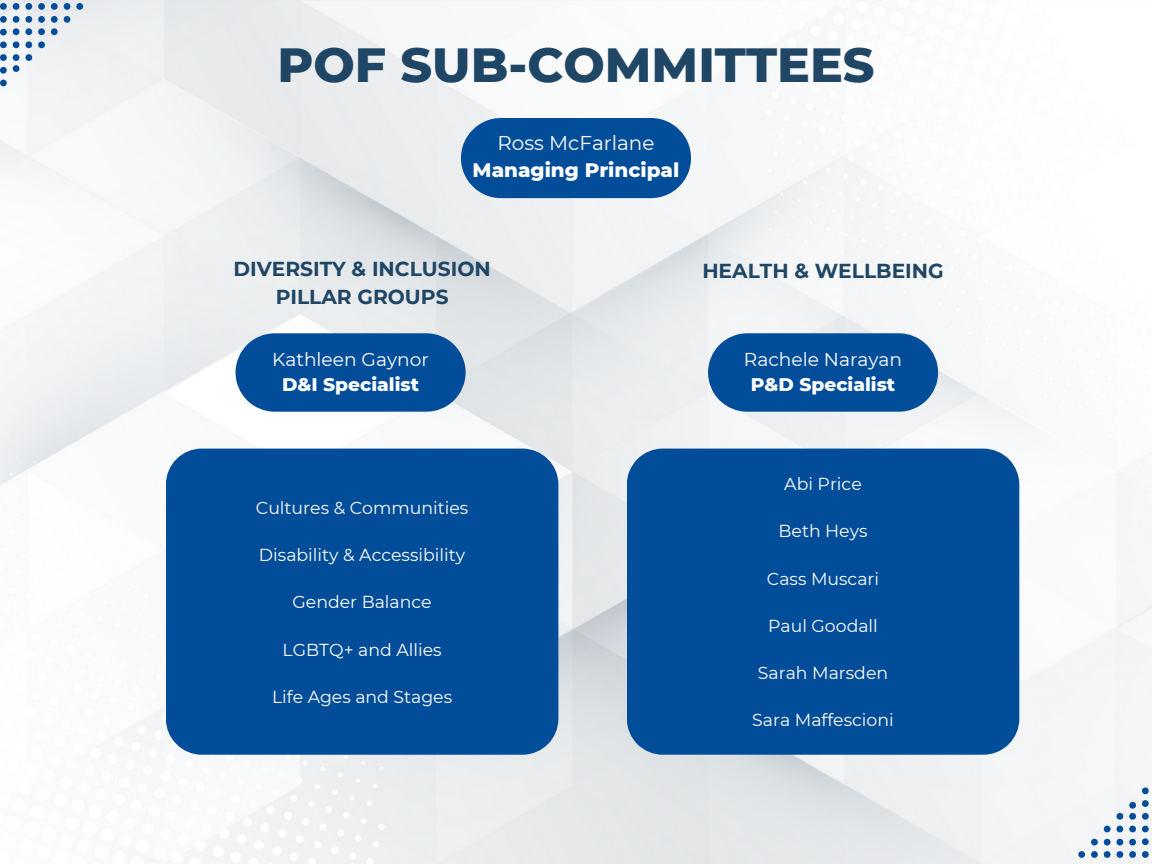
<style>
.page{position:relative;width:1152px;height:864px;background:#fff}
.page>*{position:absolute;margin:0;border:0;box-sizing:border-box;transform-origin:0 0}
.t1{font:800 48.9px "Montserrat";color:#204666}
.t2{font:700 20.25px/28.2px "Montserrat";color:#204666;text-align:center}
.t3{font:800 19.95px "Montserrat";color:#fff}
.t4{font:19.95px "Montserrat";color:#fff}
.t5{font:18.6px "Montserrat";color:#fff}
.t6{font:800 18.6px "Montserrat";color:#fff}
.t7{font:17.25px "Montserrat";color:#fff}
</style>
<div class="page">
<img style="left:0;top:0;width:1152px;height:864px">
<svg style="left:0;top:3px;width:7px;height:7px"></svg>
<svg style="left:13px;top:3px;width:6px;height:7px"></svg>
<svg style="left:25px;top:3px;width:7px;height:7px"></svg>
<svg style="left:38px;top:3px;width:7px;height:7px"></svg>
<svg style="left:51px;top:3px;width:7px;height:7px"></svg>
<svg style="left:64px;top:3px;width:6px;height:7px"></svg>
<svg style="left:76px;top:3px;width:7px;height:7px"></svg>
<svg style="left:64px;top:16px;width:6px;height:7px"></svg>
<svg style="left:13px;top:16px;width:6px;height:19px"></svg>
<svg style="left:25px;top:16px;width:7px;height:19px"></svg>
<svg style="left:38px;top:16px;width:7px;height:19px"></svg>
<svg style="left:51px;top:16px;width:7px;height:19px"></svg>
<svg style="left:13px;top:41px;width:6px;height:7px"></svg>
<svg style="left:25px;top:41px;width:7px;height:7px"></svg>
<svg style="left:38px;top:41px;width:7px;height:7px"></svg>
<svg style="left:25px;top:54px;width:7px;height:7px"></svg>
<svg style="left:13px;top:54px;width:6px;height:18px"></svg>
<svg style="left:0;top:16px;width:7px;height:7px"></svg>
<svg style="left:0;top:29px;width:7px;height:6px"></svg>
<svg style="left:0;top:41px;width:7px;height:7px"></svg>
<svg style="left:0;top:54px;width:7px;height:7px"></svg>
<svg style="left:0;top:67px;width:7px;height:7px"></svg>
<svg style="left:0;top:80px;width:7px;height:6px"></svg>
<svg style="left:1129px;top:851px;width:7px;height:7px"></svg>
<svg style="left:1117px;top:851px;width:6px;height:7px"></svg>
<svg style="left:1104px;top:851px;width:7px;height:7px"></svg>
<svg style="left:1091px;top:851px;width:7px;height:7px"></svg>
<svg style="left:1078px;top:851px;width:7px;height:7px"></svg>
<svg style="left:1129px;top:839px;width:7px;height:6px"></svg>
<svg style="left:1117px;top:839px;width:6px;height:6px"></svg>
<svg style="left:1104px;top:839px;width:7px;height:6px"></svg>
<svg style="left:1091px;top:839px;width:7px;height:6px"></svg>
<svg style="left:1129px;top:826px;width:7px;height:6px"></svg>
<svg style="left:1117px;top:826px;width:6px;height:6px"></svg>
<svg style="left:1104px;top:826px;width:7px;height:6px"></svg>
<svg style="left:1117px;top:813px;width:6px;height:7px"></svg>
<svg style="left:1129px;top:802px;width:7px;height:18px"></svg>
<svg style="left:1142px;top:851px;width:7px;height:7px"></svg>
<svg style="left:1142px;top:838px;width:7px;height:7px"></svg>
<svg style="left:1142px;top:826px;width:7px;height:6px"></svg>
<svg style="left:1142px;top:813px;width:7px;height:7px"></svg>
<svg style="left:1142px;top:800px;width:7px;height:7px"></svg>
<svg style="left:1142px;top:787px;width:7px;height:7px"></svg>
<div style="left:461px;top:118px;width:230px;height:80px;background:#024d99;border-radius:40px"></div>
<svg style="left:236px;top:333px;width:230px;height:79px;background:#155aa0"></svg>
<svg style="left:708px;top:333px;width:230px;height:79px;background:#155aa0"></svg>
<div style="left:166px;top:449px;width:392px;height:306px;background:#024d99;border-radius:36px"></div>
<div style="left:627px;top:449px;width:392px;height:306px;background:#024d99"></div>
<p class="t1" style="left:277px;top:35px;width:599px">POF SUB-COMMITTEES</p>
<p class="t4" style="left:497px;top:131px;width:159px">Ross McFarlane</p>
<p class="t3" style="left:473px;top:158px;width:208px">Managing Principal</p>
<p class="t2" style="left:233px;top:255px;width:259px">DIVERSITY &amp; INCLUSION<br>PILLAR GROUPS</p>
<p class="t2" style="left:702px;top:257px;width:243px">HEALTH &amp; WELLBEING</p>
<p class="t5" style="left:272px;top:347px;width:158px">Kathleen Gaynor</p>
<p class="t6" style="left:282px;top:373px;width:139px">D&amp;I Specialist</p>
<p class="t7" style="left:256px;top:497px;width:214px">Cultures &amp; Communities</p>
<p class="t7" style="left:259px;top:544px;width:208px">Disability &amp; Accessibility</p>
<p class="t7" style="left:293px;top:592px;width:141px">Gender Balance</p>
<p class="t7" style="left:283px;top:639px;width:160px">LGBTQ+ and Allies</p>
<p class="t7" style="left:272px;top:686px;width:182px">Life Ages and Stages</p>
<p class="t5" style="left:744px;top:347px;width:160px">Rachele Narayan</p>
<p class="t6" style="left:751px;top:373px;width:146px">P&amp;D Specialist</p>
<p class="t7" style="left:784px;top:474px;width:79px">Abi Price</p>
<p class="t7" style="left:779px;top:521px;width:91px">Beth Heys</p>
<p class="t7" style="left:767px;top:568px;width:114px">Cass Muscari</p>
<p class="t7" style="left:768px;top:615px;width:111px">Paul Goodall</p>
<p class="t7" style="left:758px;top:663px;width:132px">Sarah Marsden</p>
<p class="t7" style="left:752px;top:710px;width:143px">Sara Maffescioni</p>
</div>
